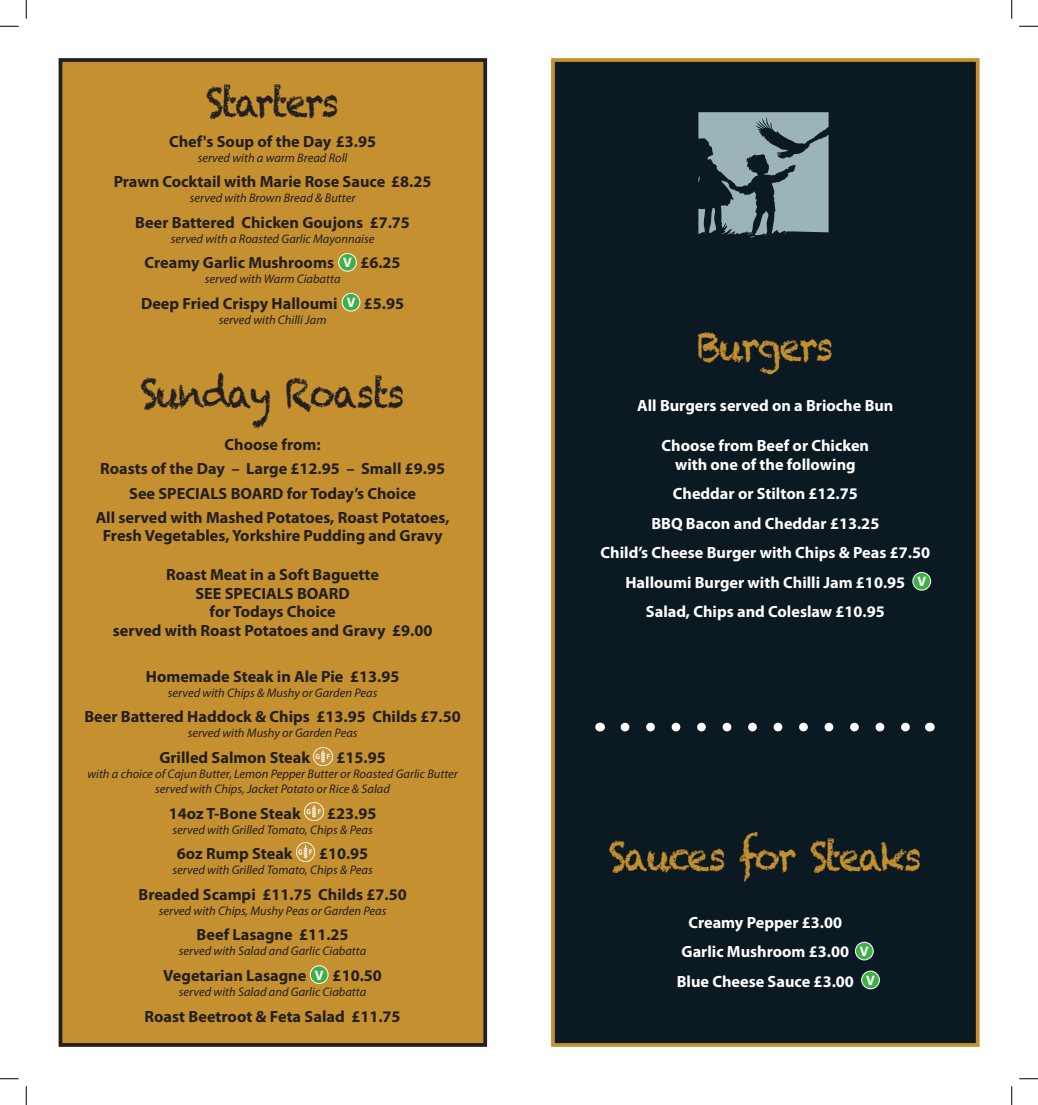
<style>
.page{position:relative;width:1038px;height:1105px;background:#fff}
.page>*{position:absolute;margin:0;border:0;box-sizing:border-box;transform-origin:0 0}
.t1{font:40px "Chalkduster";letter-spacing:-.06em;color:#c5902f;scale:.88 1}
.t2{font:40px "Chalkduster";letter-spacing:-.06em;color:#231f20;scale:.88 1}
.t3{font:700 16.25px/24.6px "Myriad Pro";color:#231f20;text-align:center}
.t4{font:700 16.25px/29.4px "Myriad Pro";color:#fff;text-align:center}
.t5{font:700 13.75px "Myriad Pro";color:#fff}
.t6{font:italic 12.5px/15px "Myriad Pro";color:#231f20;text-align:center}
</style>
<div class="page">
<div style="left:60px;top:60px;width:425px;height:985px;background:#c5902f"></div>
<div style="left:59px;top:58px;width:428px;height:989px;border:4px solid #231f20"></div>
<div style="left:551px;top:58px;width:428px;height:989px;background:#0b1a22;border:4px solid #c5902f"></div>
<div style="left:855px;top:942px;width:18px;height:18px;background:#40ae49;border-radius:50%"></div>
<div style="left:855px;top:942px;width:18px;height:18px;border:1px solid #fff;border-radius:50%"></div>
<div style="left:913px;top:572px;width:17px;height:18px;background:#40ae49;border-radius:50%"></div>
<div style="left:912px;top:572px;width:19px;height:19px;border:1px solid #fff;border-radius:50%"></div>
<div style="left:861px;top:971px;width:18px;height:18px;background:#40ae49;border-radius:50%"></div>
<div style="left:861px;top:971px;width:18px;height:18px;border:1px solid #fff;border-radius:50%"></div>
<svg style="left:698px;top:112px;width:130px;height:126px"></svg>
<svg style="left:625px;top:723px;width:285px;height:8px"></svg>
<div style="left:338px;top:253px;width:18px;height:18px;background:#40ae49;border-radius:50%"></div>
<div style="left:338px;top:253px;width:19px;height:19px;border:1px solid #fff;border-radius:50%"></div>
<div style="left:342px;top:293px;width:18px;height:18px;background:#40ae49;border-radius:50%"></div>
<div style="left:342px;top:293px;width:18px;height:18px;border:1px solid #fff;border-radius:50%"></div>
<div style="left:310px;top:966px;width:18px;height:17px;background:#40ae49;border-radius:50%"></div>
<div style="left:310px;top:965px;width:18px;height:19px;border:1px solid #fff;border-radius:50%"></div>
<img style="left:314px;top:747px;width:18px;height:19px">
<img style="left:305px;top:802px;width:18px;height:18px">
<img style="left:296px;top:843px;width:18px;height:18px">
<svg style="left:0;top:25px;width:19px;height:2px"></svg>
<svg style="left:1019px;top:25px;width:19px;height:2px"></svg>
<svg style="left:0;top:1078px;width:19px;height:1px"></svg>
<svg style="left:1019px;top:1078px;width:19px;height:1px"></svg>
<svg style="left:25px;top:0;width:2px;height:19px"></svg>
<svg style="left:25px;top:1086px;width:2px;height:19px"></svg>
<svg style="left:1011px;top:0;width:1px;height:19px"></svg>
<svg style="left:1011px;top:1086px;width:1px;height:19px"></svg>
<h1 class="t2" style="left:206px;top:78px;width:152px">Starters</h1>
<p class="t3" style="left:169px;top:128px;width:208px">Chef's Soup of the Day £3.95</p>
<p class="t6" style="left:198px;top:150px;width:151px">served with a warm Bread Roll</p>
<p class="t3" style="left:114px;top:169px;width:319px">Prawn Cocktail with Marie Rose Sauce £8.25</p>
<p class="t6" style="left:190px;top:190px;width:167px">served with Brown Bread &amp; Butter</p>
<p class="t3" style="left:135px;top:210px;width:276px">Beer Battered Chicken Goujons £7.75</p>
<p class="t6" style="left:171px;top:231px;width:205px">served with a Roasted Garlic Mayonnaise</p>
<p class="t3" style="left:145px;top:250px;width:191px">Creamy Garlic Mushrooms</p>
<p class="t3" style="left:360px;top:250px;width:42px">£6.25</p>
<p class="t6" style="left:205px;top:272px;width:137px">served with Warm Ciabatta</p>
<p class="t3" style="left:141px;top:291px;width:198px">Deep Fried Crispy Halloumi</p>
<p class="t3" style="left:364px;top:291px;width:42px">£5.95</p>
<p class="t6" style="left:219px;top:312px;width:109px">served with Chilli Jam</p>
<p class="t5" style="left:343px;top:254px;width:10px">V</p>
<p class="t5" style="left:347px;top:294px;width:10px">V</p>
<h1 class="t2" style="left:140px;top:369px;width:302px">Sunday Roasts</h1>
<p class="t3" style="left:96px;top:431px;width:355px">Choose from:<br>Roasts of the Day – Large £12.95 – Small £9.95<br>See SPECIALS BOARD for Today’s Choice<br>All served with Mashed Potatoes, Roast Potatoes,</p>
<p class="t3" style="left:103px;top:522px;width:341px">Fresh Vegetables, Yorkshire Pudding and Gravy</p>
<p class="t3" style="left:166px;top:564px;width:214px;line-height:19.2px">Roast Meat in a Soft Baguette<br>SEE SPECIALS BOARD</p>
<p class="t3" style="left:113px;top:601px;width:321px;line-height:19.2px">for Todays Choice<br>served with Roast Potatoes and Gravy £9.00</p>
<p class="t3" style="left:146px;top:663px;width:255px">Homemade Steak in Ale Pie £13.95</p>
<p class="t6" style="left:168px;top:685px;width:211px">served with Chips &amp; Mushy or Garden Peas</p>
<p class="t3" style="left:84px;top:704px;width:378px">Beer Battered Haddock &amp; Chips £13.95 Childs £7.50</p>
<p class="t6" style="left:188px;top:725px;width:171px">served with Mushy or Garden Peas</p>
<p class="t3" style="left:159px;top:744px;width:152px">Grilled Salmon Steak</p>
<p class="t3" style="left:336px;top:744px;width:51px">£15.95</p>
<p class="t6" style="left:87px;top:766px;width:372px">with a choice of Cajun Butter, Lemon Pepper Butter or Roasted Garlic Butter served with Chips, Jacket Potato or Rice &amp; Salad</p>
<p class="t3" style="left:169px;top:800px;width:133px">14oz T-Bone Steak</p>
<p class="t3" style="left:327px;top:800px;width:51px">£23.95</p>
<p class="t6" style="left:172px;top:822px;width:202px">served with Grilled Tomato, Chips &amp; Peas</p>
<p class="t3" style="left:177px;top:841px;width:117px">6oz Rump Steak</p>
<p class="t3" style="left:319px;top:841px;width:51px">£10.95</p>
<p class="t6" style="left:172px;top:862px;width:202px">served with Grilled Tomato, Chips &amp; Peas</p>
<p class="t3" style="left:138px;top:881px;width:270px">Breaded Scampi £11.75 Childs £7.50</p>
<p class="t6" style="left:159px;top:903px;width:229px">served with Chips, Mushy Peas or Garden Peas</p>
<p class="t3" style="left:197px;top:922px;width:153px">Beef Lasagne £11.25</p>
<p class="t6" style="left:179px;top:943px;width:189px">served with Salad and Garlic Ciabatta</p>
<p class="t3" style="left:163px;top:963px;width:145px">Vegetarian Lasagne</p>
<p class="t3" style="left:333px;top:963px;width:51px">£10.50</p>
<p class="t6" style="left:179px;top:984px;width:189px">served with Salad and Garlic Ciabatta</p>
<p class="t3" style="left:145px;top:1003px;width:257px">Roast Beetroot &amp; Feta Salad £11.75</p>
<p class="t5" style="left:315px;top:966px;width:10px">V</p>
<h1 class="t1" style="left:697px;top:323px;width:156px">Burgers</h1>
<p class="t4" style="left:637px;top:391px;width:258px">All Burgers served on a Brioche Bun</p>
<p class="t4" style="left:661px;top:436px;width:209px;line-height:18.8px">Choose from Beef or Chicken with one of the following</p>
<p class="t4" style="left:600px;top:479px;width:331px">Cheddar or Stilton £12.75<br>BBQ Bacon and Cheddar £13.25<br>Child’s Cheese Burger with Chips &amp; Peas £7.50<br>Halloumi Burger with Chilli Jam £10.95<br>Salad, Chips and Coleslaw £10.95</p>
<p class="t5" style="left:917px;top:573px;width:10px">V</p>
<h1 class="t1" style="left:609px;top:833px;width:357px">Sauces for Steaks</h1>
<p class="t4" style="left:676px;top:907px;width:179px">Creamy Pepper £3.00<br>Garlic Mushroom £3.00<br>Blue Cheese Sauce £3.00</p>
<p class="t5" style="left:860px;top:942px;width:10px">V</p>
<p class="t5" style="left:866px;top:971px;width:10px">V</p>
</div>
